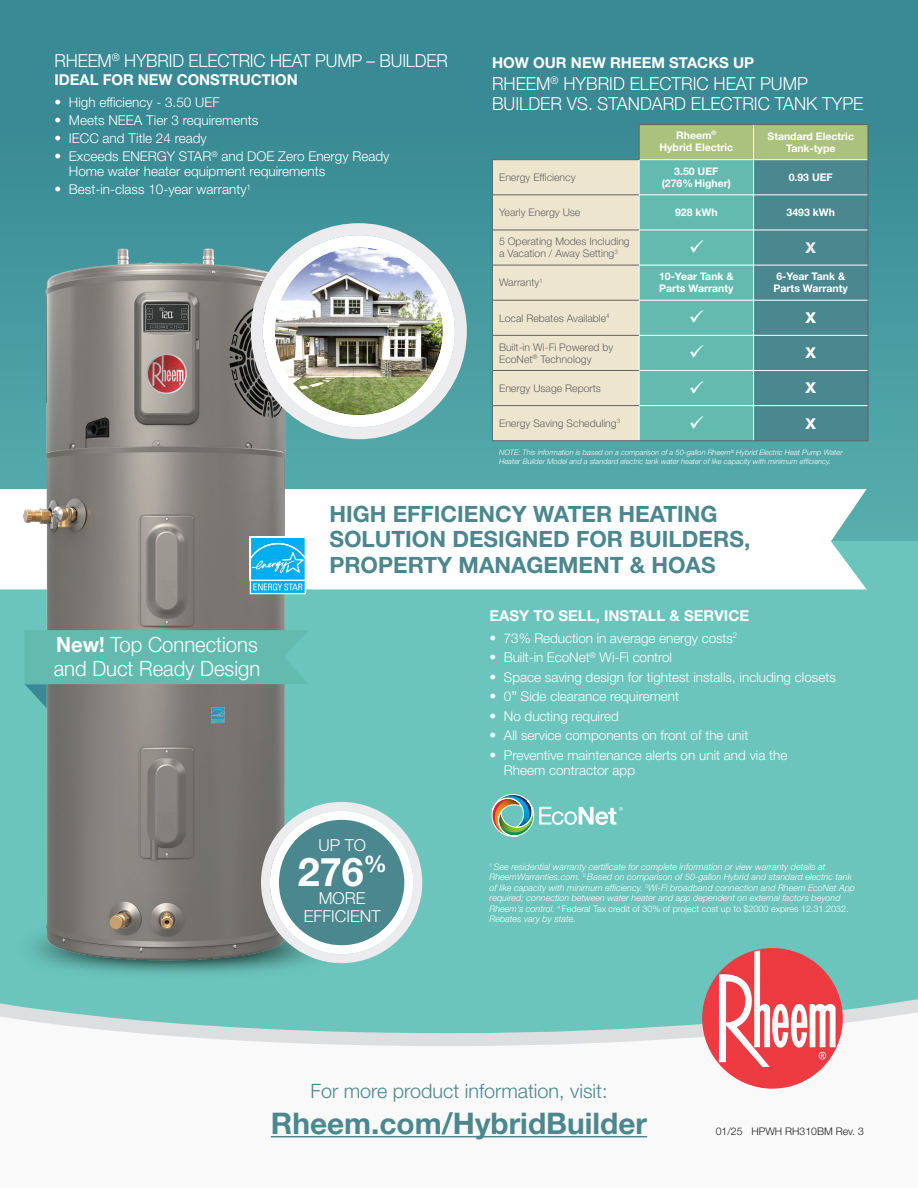
<style>
.page{position:relative;width:918px;height:1188px;background:#fff}
.page>*{position:absolute;margin:0;border:0;box-sizing:border-box;transform-origin:0 0}
.t1{font:700 39.6px "Rheem Sans";color:#fff}
.t2{font:700 29.85px "Rheem Sans";color:#4b878f}
.t3{font:700 22.5px/25.5px "Rheem Sans";color:#4b878f}
.t4{font:300 21px/23.4px "Rheem Sans";color:#fff;scale:.96 1}
.t5{font:300 19.8px "Rheem Sans";color:#4b878f}
.t6{font:300 18px/19.5px "Rheem Sans";color:#fff;scale:.96 1}
.t7{font:300 18px "Rheem Sans";color:#fff;scale:.95 1}
.t8{font:300 16.5px "Rheem Sans";color:#fff}
.t9{font:700 15px "Rheem Sans";color:#fff}
.t10{font:800 15px "Helvetica Neue LT Std";color:#fff}
.t11{font:800 15px "Helvetica Neue LT Std";color:#ebecee}
.t12{font:300 13.5px/15px "Rheem Sans";color:#fff}
.t13{font:300 10.5px/12px "Rheem Sans";color:#616365}
.t14{font:700 10.5px/12px "Rheem Sans";color:#fff;text-align:center}
.t15{font:300 10.5px "Rheem Sans";color:#231f20}
.t16{font:italic 300 9px/10.5px "Rheem Sans";color:#fff}
.t17{font:italic 300 7.5px/9px "Rheem Sans";color:#fff}
.s1{font-weight:700}
.s2{font-weight:400}
.s3{font-style:normal}
</style>
<div class="page">
<div style="left:0;top:0;width:918px;height:1027px;background:#398a94"></div>
<svg style="left:0;top:216px;width:918px;height:326px;fill:#51a6a7"></svg>
<div style="left:0;top:542px;width:918px;height:646px;background:#6bc5bd"></div>
<div style="left:0;top:489px;width:867px;height:100px;background:#fff"></div>
<svg style="left:491px;top:794px;width:132px;height:43px"></svg>
<div style="left:0;top:1053px;width:918px;height:135px;background:#f9f9f9"></div>
<svg style="left:0;top:986px;width:918px;height:67px"></svg>
<hr style="left:271px;top:1136px;width:376px;height:1px;background:#4b878f">
<div style="left:702px;top:948px;width:141px;height:141px;background:#ee3a41;border-radius:50%"></div>
<svg style="left:719px;top:950px;width:117px;height:117px"></svg>
<hr style="left:868px;top:160px;width:1px;height:35px;background:#616365">
<hr style="left:868px;top:195px;width:1px;height:35px;background:#616365">
<hr style="left:868px;top:230px;width:1px;height:35px;background:#616365">
<hr style="left:868px;top:265px;width:1px;height:35px;background:#616365">
<hr style="left:868px;top:300px;width:1px;height:35px;background:#616365">
<hr style="left:868px;top:335px;width:1px;height:35px;background:#616365">
<hr style="left:868px;top:370px;width:1px;height:36px;background:#616365">
<hr style="left:639px;top:124px;width:115px;height:1px;background:#616365">
<hr style="left:754px;top:124px;width:114px;height:1px;background:#616365">
<hr style="left:868px;top:125px;width:1px;height:35px;background:#616365">
<hr style="left:868px;top:406px;width:1px;height:34px;background:#616365">
<img style="left:0;top:929px;width:391px;height:89px">
<img style="left:1px;top:234px;width:308px;height:737px">
<svg style="left:25px;top:630px;width:284px;height:86px"></svg>
<div style="left:250px;top:537px;width:56px;height:44px;background:#fff"></div>
<svg style="left:250px;top:538px;width:56px;height:56px;background:#38bff2"></svg>
<div style="left:251px;top:223px;width:216px;height:216px;border:12px solid #ececee;border-radius:50%"></div>
<div style="left:269px;top:241px;width:180px;height:180px;background:#fff;border-radius:50%"></div>
<img style="left:275px;top:247px;width:168px;height:168px;border-radius:84px">
<div style="left:263px;top:235px;width:192px;height:192px;border:12px solid #fff;border-radius:50%"></div>
<div style="left:261px;top:802px;width:161px;height:161px;border:9px solid #ececee;border-radius:50%"></div>
<div style="left:274px;top:815px;width:135px;height:135px;background:#4b878f;border-radius:50%"></div>
<div style="left:270px;top:811px;width:143px;height:143px;border:9px solid #fff;border-radius:50%"></div>
<svg style="left:492px;top:125px;width:376px;height:316px;background:#90b9ad"></svg>
<p class="t7" style="left:55px;top:50px;width:415px">RHEEM<sup>®</sup> HYBRID ELECTRIC HEAT PUMP – BUILDER</p>
<p class="t9" style="left:55px;top:71px;width:245px">IDEAL FOR NEW CONSTRUCTION</p>
<p class="t12" style="left:55px;top:95px;width:167px">• High efficiency - 3.50 UEF</p>
<p class="t12" style="left:55px;top:113px;width:205px">• Meets NEEA Tier 3 requirements</p>
<p class="t12" style="left:55px;top:131px;width:154px">• IECC and Title 24 ready</p>
<p class="t12" style="left:69px;top:149px;width:322px;text-indent:-14px">• Exceeds ENERGY STAR<sup>®</sup> and DOE Zero Energy Ready<br>Home water heater equipment requirements</p>
<p class="t12" style="left:55px;top:182px;width:198px">• Best-in-class 10-year warranty<sup>1</sup></p>
<p class="t9" style="left:492px;top:53px;width:264px">HOW OUR NEW RHEEM STACKS UP</p>
<p class="t6" style="left:492px;top:74px;width:389px">RHEEM<sup>®</sup> HYBRID ELECTRIC HEAT PUMP<br>BUILDER VS. STANDARD ELECTRIC TANK TYPE</p>
<p class="t14" style="left:659px;top:129px;width:75px">Rheem<sup>®<br></sup>Hybrid Electric</p>
<p class="t14" style="left:768px;top:130px;width:88px">Standard Electric</p>
<p class="t14" style="left:786px;top:142px;width:51px">Tank-type</p>
<p class="t13" style="left:499px;top:171px;width:78px">Energy Efficiency</p>
<p class="t14" style="left:662px;top:165px;width:71px">3.50 UEF (276% Higher)</p>
<p class="t14" style="left:789px;top:171px;width:46px">0.93 UEF</p>
<p class="t13" style="left:499px;top:206px;width:83px">Yearly Energy Use</p>
<p class="t14" style="left:675px;top:206px;width:44px">928 kWh</p>
<p class="t14" style="left:787px;top:206px;width:50px">3493 kWh</p>
<p class="t13" style="left:499px;top:235px;width:132px">5 Operating Modes Including a Vacation / Away Setting<sup>3</sup></p>
<p class="t11" style="left:806px;top:239px;width:12px">X</p>
<p class="t13" style="left:499px;top:276px;width:45px">Warranty<sup>1</sup></p>
<p class="t14" style="left:659px;top:270px;width:76px;text-align:left">10-Year Tank &amp;<br>Parts Warranty</p>
<p class="t14" style="left:774px;top:270px;width:76px;text-align:left">6-Year Tank &amp;<br>Parts Warranty</p>
<p class="t13" style="left:499px;top:312px;width:112px">Local Rebates Available<sup>4</sup></p>
<p class="t10" style="left:806px;top:309px;width:12px">X</p>
<p class="t13" style="left:499px;top:341px;width:116px">Built-in Wi-Fi Powered by<br>EcoNet<sup>®</sup> Technology</p>
<p class="t10" style="left:806px;top:344px;width:12px">X</p>
<p class="t13" style="left:499px;top:382px;width:103px">Energy Usage Reports</p>
<p class="t10" style="left:806px;top:379px;width:12px">X</p>
<p class="t13" style="left:499px;top:417px;width:123px">Energy Saving Scheduling<sup>3</sup></p>
<p class="t10" style="left:806px;top:414px;width:12px">X</p>
<p class="t17" style="left:499px;top:448px;width:345px">NOTE: This information is based on a comparison of a 50-gallon Rheem<sup>®</sup> Hybrid Electric Heat Pump Water<br>Heater Builder Model and a standard electric tank water heater of like capacity with minimum efficiency.</p>
<p class="t4" style="left:54px;top:633px;width:217px"><span class="s1">New!</span> Top Connections and Duct Ready Design</p>
<p class="t3" style="left:329px;top:501px;width:390px">HIGH EFFICIENCY WATER HEATING</p>
<p class="t3" style="left:329px;top:526px;width:422px">SOLUTION DESIGNED FOR BUILDERS,<br>PROPERTY MANAGEMENT &amp; HOAS</p>
<p class="t8" style="left:318px;top:835px;width:49px">UP TO</p>
<p class="t1" style="left:298px;top:847px;width:91px">276<sup>%</sup></p>
<p class="t8" style="left:319px;top:888px;width:48px">MORE</p>
<p class="t8" style="left:304px;top:906px;width:79px">EFFICIENT</p>
<p class="t9" style="left:490px;top:606px;width:261px">EASY TO SELL, INSTALL &amp; SERVICE</p>
<p class="t12" style="left:490px;top:630px;width:249px">• 73% Reduction in average energy costs<sup>2</sup></p>
<p class="t12" style="left:490px;top:650px;width:184px">• Built-in EcoNet<sup>®</sup> Wi-Fi control</p>
<p class="t12" style="left:490px;top:669px;width:348px">• Space saving design for tightest installs, including closets</p>
<p class="t12" style="left:490px;top:689px;width:191px">• 0<span class="s2">”</span> Side clearance requirement</p>
<p class="t12" style="left:490px;top:708px;width:131px">• No ducting required</p>
<p class="t12" style="left:490px;top:728px;width:260px">• All service components on front of the unit</p>
<p class="t12" style="left:504px;top:747px;width:285px;text-indent:-14px">• Preventive maintenance alerts on unit and via the<br>Rheem contractor app</p>
<p class="t16" style="left:490px;top:861px;width:367px"><sup>1</sup> See residential warranty certificate for complete information or view warranty details at RheemWarranties.com. <sup>2</sup> Based on comparison of 50-gallon Hybrid and standard electric tank of like capacity with minimum efficiency. <sup>3</sup>Wi-Fi broadband connection and Rheem EcoNet App required; connection between water heater and app dependent on external factors beyond Rheem’s control. <sup>4</sup> <span class="s3">Federal Tax credit of 30% of project cost up to $2000 expires 12.31.2032.<br></span>Rebates vary by state.</p>
<p class="t5" style="left:310px;top:1079px;width:299px">For more product information, visit:</p>
<p class="t2" style="left:271px;top:1104px;width:378px">Rheem.com/HybridBuilder</p>
<p class="t15" style="left:716px;top:1125px;width:150px">01/25 HPWH RH310BM Rev. 3</p>
</div>
